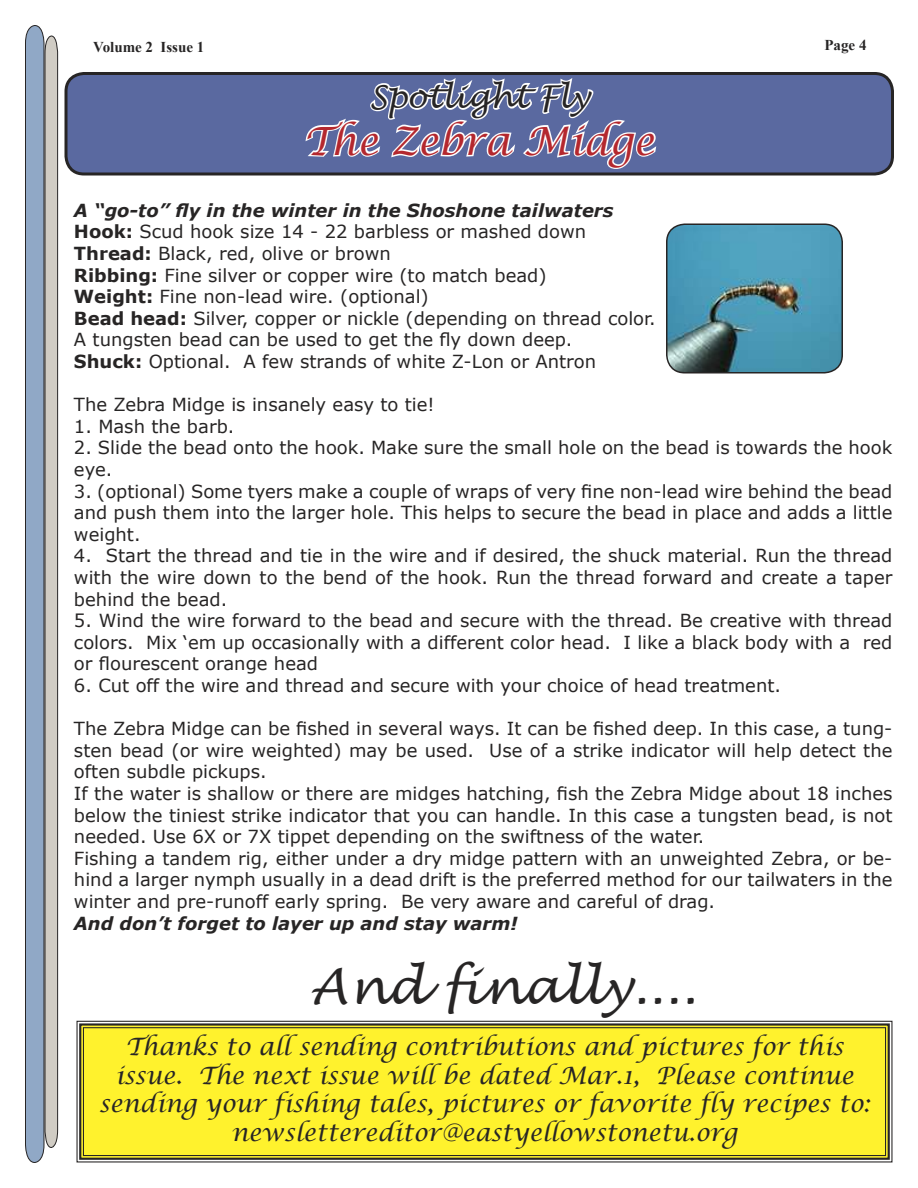
<style>
.page{position:relative;width:918px;height:1188px;background:#fff}
.page>*{position:absolute;margin:0;border:0;box-sizing:border-box;transform-origin:0 0}
.t1{font:italic 49.5px "Lucida Handwriting";color:#272525}
.t2{font:italic 39px "Lucida Calligraphy";color:#b4282e}
.t3{font:italic 31.5px "Lucida Handwriting";color:#272525}
.t4{font:italic 24px/28.8px "Lucida Calligraphy";color:#272525;text-align:center}
.t5{font:18px/21.6px "Verdana";color:#272525;text-align:justify}
.t6{font:italic 700 18px "Verdana";color:#272525}
.t7{font:700 15px "Times New Roman";color:#272525}
.s1{font-weight:700}
</style>
<div class="page">
<svg style="left:25px;top:25px;width:33px;height:1137px"></svg>
<svg style="left:666px;top:223px;width:177px;height:150px"></svg>
<svg style="left:64px;top:72px;width:830px;height:102px"></svg>
<div style="left:76px;top:1020px;width:817px;height:143px;background:#fff22d"></div>
<div style="left:79px;top:1023px;width:811px;height:137px;border:2px solid #272525"></div>
<div style="left:83px;top:1027px;width:803px;height:129px;border:1px solid #272525"></div>
<p class="t7" style="left:93px;top:37px;width:113px">Volume 2 Issue 1</p>
<p class="t7" style="left:824px;top:35px;width:44px">Page 4</p>
<p class="t3" style="left:370px;top:78px;width:221px">Spotlight Fly</p>
<p class="t2" style="left:304px;top:117px;width:353px">The Zebra Midge</p>
<p class="t6" style="left:74px;top:197px;width:541px">A “go-to” fly in the winter in the Shoshone tailwaters</p>
<p class="t5" style="left:74px;top:221px;width:514px"><span class="s1">Hook:</span> Scud hook size 14 - 22 barbless or mashed down</p>
<p class="t5" style="left:74px;top:242px;width:318px"><span class="s1">Thread:</span> Black, red, olive or brown</p>
<p class="t5" style="left:74px;top:264px;width:474px"><span class="s1">Ribbing:</span> Fine silver or copper wire (to match bead)</p>
<p class="t5" style="left:74px;top:286px;width:356px"><span class="s1">Weight:</span> Fine non-lead wire. (optional)</p>
<p class="t5" style="left:74px;top:307px;width:583px"><span class="s1">Bead head:</span> Silver, copper or nickle (depending on thread color.</p>
<p class="t5" style="left:74px;top:329px;width:500px">A tungsten bead can be used to get the fly down deep.</p>
<p class="t5" style="left:74px;top:350px;width:524px"><span class="s1">Shuck:</span> Optional. A few strands of white Z-Lon or Antron</p>
<p class="t5" style="left:74px;top:394px;width:362px">The Zebra Midge is insanely easy to tie!</p>
<p class="t5" style="left:74px;top:415px;width:162px">1. Mash the barb.</p>
<p class="t5" style="left:74px;top:437px;width:820px">2. Slide the bead onto the hook. Make sure the small hole on the bead is towards the hook eye.</p>
<p class="t5" style="left:74px;top:480px;width:820px">3. (optional) Some tyers make a couple of wraps of very fine non-lead wire behind the bead and push them into the larger hole. This helps to secure the bead in place and adds a little weight.</p>
<p class="t5" style="left:74px;top:545px;width:820px">4. Start the thread and tie in the wire and if desired, the shuck material. Run the thread with the wire down to the bend of the hook. Run the thread forward and create a taper behind the bead.</p>
<p class="t5" style="left:74px;top:610px;width:820px">5. Wind the wire forward to the bead and secure with the thread. Be creative with thread colors. Mix ‘em up occasionally with a different color head. I like a black body with a red or flourescent orange head</p>
<p class="t5" style="left:74px;top:674px;width:709px">6. Cut off the wire and thread and secure with your choice of head treatment.</p>
<p class="t5" style="left:74px;top:718px;width:820px">The Zebra Midge can be fished in several ways. It can be fished deep. In this case, a tung&shy;sten bead (or wire weighted) may be used. Use of a strike indicator will help detect the often subdle pickups.</p>
<p class="t5" style="left:74px;top:782px;width:820px">If the water is shallow or there are midges hatching, fish the Zebra Midge about 18 inches below the tiniest strike indicator that you can handle. In this case a tungsten bead, is not needed. Use 6X or 7X tippet depending on the swiftness of the water.</p>
<p class="t5" style="left:74px;top:847px;width:820px">Fishing a tandem rig, either under a dry midge pattern with an unweighted Zebra, or be&shy;hind a larger nymph usually in a dead drift is the preferred method for our tailwaters in the winter and pre-runoff early spring. Be very aware and careful of drag.</p>
<p class="t6" style="left:74px;top:910px;width:445px">And don’t forget to layer up and stay warm!</p>
<p class="t1" style="left:310px;top:956px;width:388px">And finally....</p>
<p class="t4" style="left:125px;top:1033px;width:720px">Thanks to all sending contributions and pictures for this</p>
<p class="t4" style="left:99px;top:1062px;width:772px">issue. The next issue will be dated Mar.1, Please continue sending your fishing tales, pictures or favorite fly recipes to:</p>
<p class="t4" style="left:231px;top:1119px;width:508px">newslettereditor@eastyellowstonetu.org</p>
</div>
